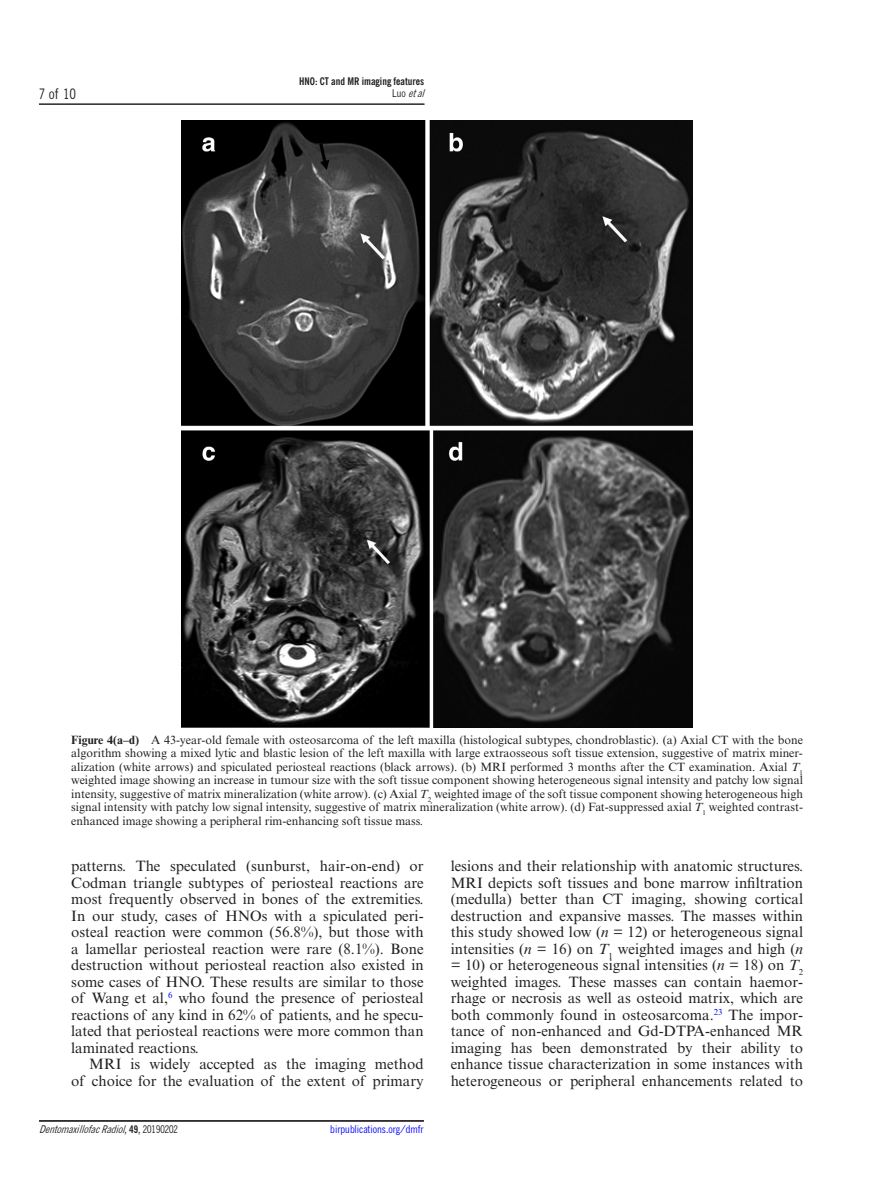
<style>
.page{position:relative;width:893px;height:1187px;background:#fff}
.page>*{position:absolute;margin:0;border:0;box-sizing:border-box;transform-origin:0 0}
.t1{font:15px/16.5px "Times New Roman MT Std";color:#231f20;text-align:justify}
.t2{font:condensed 14.25px "News Gothic MT Std";color:#231f20}
.t3{font:12px/13.5px "Times New Roman MT Std";color:#231f20;text-align:justify}
.t4{font:italic condensed 10.5px "News Gothic MT Std";color:#231f20}
.t5{font:700 condensed 10.5px "News Gothic BT";color:#231f20}
.t6{font:condensed 10.5px "News Gothic MT Std";color:#00f}
.s1{font-style:normal}
.s2{font-weight:700}
.s3{font-style:italic}
.s4{font-family:"News Gothic BT";font-weight:700;font-style:normal}
</style>
<div class="page">
<hr style="left:39px;top:104px;width:385px;height:1px;background:#231f20">
<hr style="left:39px;top:1120px;width:385px;height:1px;background:#231f20">
<img style="left:182px;top:121px;width:510px;height:606px">
<p class="t5" style="left:299px;top:75px;width:127px">HNO: CT and MR imaging features</p>
<p class="t2" style="left:39px;top:86px;width:38px">7 of 10</p>
<p class="t4" style="left:392px;top:87px;width:37px"><span class="s1">L u o</span> etal</p>
<p class="t3" style="left:71px;top:732px;width:733px"><span class="s2">Figure 4(a–d)</span> A 43-year-old female with osteosarcoma of the left maxilla (histological subtypes, chondroblastic). (a) Axial CT with the bone algorithm showing a mixed lytic and blastic lesion of the left maxilla with large extraosseous soft tissue extension, suggestive of matrix miner&shy;alization (white arrows) and spiculated periosteal reactions (black arrows). (b) MRI performed 3 months after the CT examination. Axial <span class="s3">T</span><sub>1 </sub>weighted image showing an increase in tumour size with the soft tissue component showing heterogeneous signal intensity and patchy low signal intensity, suggestive of matrix mineralization (white arrow). (c) Axial <span class="s3">T</span><sub>2</sub> weighted image of the soft tissue component showing heterogeneous high signal intensity with patchy low signal intensity, suggestive of matrix mineralization (white arrow). (d) Fat-suppressed axial <span class="s3">T</span><sub>1</sub> weighted contrast&shy;enhanced image showing a peripheral rim-enhancing soft tissue mass.</p>
<p class="t1" style="left:71px;top:857px;width:354px">patterns. The speculated (sunburst, hair-on-end) or Codman triangle subtypes of periosteal reactions are most frequently observed in bones of the extremities.<br>In our study, cases of HNOs with a spiculated peri&shy;osteal reaction were common (56.8%), but those with a lamellar periosteal reaction were rare (8.1%). Bone destruction without periosteal reaction also existed in some cases of HNO. These results are similar to those of Wang et al,<sup>6</sup> who found the presence of periosteal reactions of any kind in 62% of patients, and he specu&shy;lated that periosteal reactions were more common than laminated reactions.</p>
<p class="t1" style="left:71px;top:1055px;width:354px;text-align:right">MRI is widely accepted as the imaging method<br>of choice for the evaluation of the extent of primary</p>
<p class="t4" style="left:39px;top:1123px;width:140px">DentomaxillofacRadiol<span class="s1">,</span> <span class="s4">4 9</span> <span class="s1">, 2 0 1 9 0 2 0 2</span></p>
<p class="t6" style="left:330px;top:1123px;width:95px">birpublications.org/dmfr</p>
<p class="t1" style="left:451px;top:857px;width:354px">lesions and their relationship with anatomic structures.<br>MRI depicts soft tissues and bone marrow infiltration (medulla) better than CT imaging, showing cortical destruction and expansive masses. The masses within this study showed low (<span class="s3">n</span> = 12) or heterogeneous signal intensities (<span class="s3">n</span> = 16) on <span class="s3">T</span><sub>1</sub> weighted images and high (<span class="s3">n </span>= 10) or heterogeneous signal intensities (<span class="s3">n</span> = 18) on <span class="s3">T</span><sub>2 </sub>weighted images. These masses can contain haemor&shy;rhage or necrosis as well as osteoid matrix, which are both commonly found in osteosarcoma.<sup>23</sup> The impor&shy;tance of non-enhanced and Gd-DTPA-enhanced MR imaging has been demonstrated by their ability to enhance tissue characterization in some instances with heterogeneous or peripheral enhancements related to</p>
</div>
